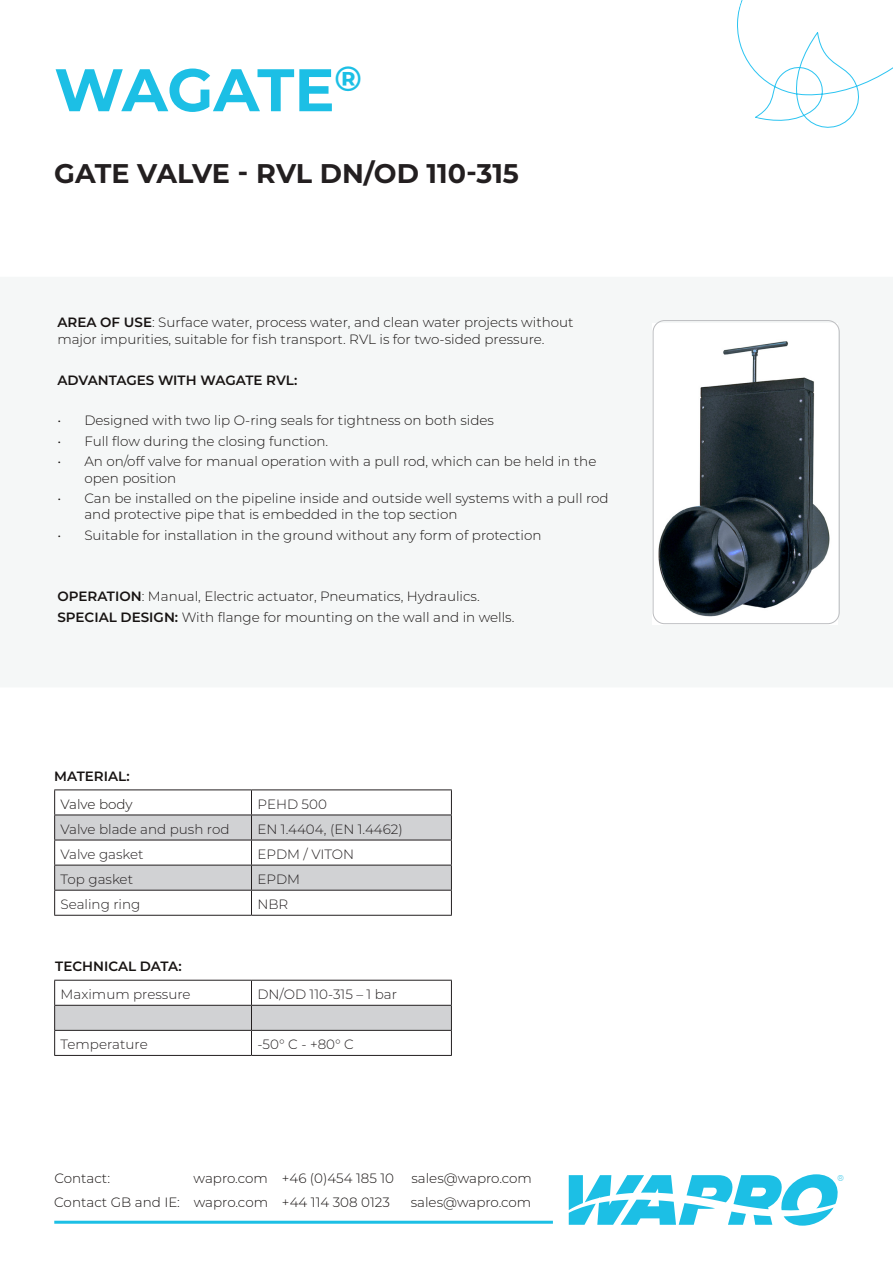
<style>
.page{position:relative;width:893px;height:1263px;background:#fff}
.page>*{position:absolute;margin:0;border:0;box-sizing:border-box;transform-origin:0 0}
.t1{font:700 60px "Montserrat";letter-spacing:-.01em;color:#1cbfe5}
.t2{font:700 27px "Montserrat";color:#231f20}
.Paragraph_Text_Brochure{font:300 13.5px/16.2px "Montserrat";color:#171312}
.Tabelltext{font:300 13.5px "Montserrat";color:#231f20}
.Prisformat{font:300 13.5px "Montserrat";color:#231f20}
.Paragraph_Text_Brochure-2{font:600 13.5px "Montserrat";color:#171312}
.t3{font:300 8.4px "Montserrat";color:#1cbfe5}
.s1{font-weight:600}
</style>
<div class="page">
<hr style="left:54px;top:1221px;width:499px;height:3px;background:#1cbfe5">
<svg style="left:569px;top:1174px;width:269px;height:52px"></svg>
<svg style="left:737px;top:0;width:156px;height:128px"></svg>
<img style="left:653px;top:323px;width:185px;height:301px">
<div style="left:653px;top:320px;width:187px;height:304px;border:1px solid #bcbdc0;border-radius:11px"></div>
<hr style="left:54px;top:789px;width:197px;height:1px;background:#231f20">
<hr style="left:251px;top:789px;width:201px;height:1px;background:#231f20">
<svg style="left:54px;top:790px;width:398px;height:125px"></svg>
<hr style="left:54px;top:915px;width:197px;height:1px;background:#231f20">
<hr style="left:251px;top:915px;width:201px;height:1px;background:#231f20">
<svg style="left:54px;top:980px;width:398px;height:75px"></svg>
<hr style="left:54px;top:1055px;width:197px;height:1px;background:#231f20">
<hr style="left:251px;top:1055px;width:201px;height:1px;background:#231f20">
<p class="t1" style="left:54px;top:47px;width:309px">WAGATE<sup>®</sup></p>
<p class="t2" style="left:54px;top:154px;width:466px">GATE VALVE - RVL DN/OD 110-315</p>
<p class="Paragraph_Text_Brochure" style="left:57px;top:314px;width:518px"><span class="s1">AREA OF USE</span>: Surface water, process water, and clean water projects without major impurities, suitable for fish transport. RVL is for two-sided pressure.</p>
<p class="Paragraph_Text_Brochure-2" style="left:57px;top:370px;width:242px">ADVANTAGES WITH WAGATE RVL:</p>
<p class="Paragraph_Text_Brochure" style="left:57px;top:412px;width:438px">• Designed with two lip O-ring seals for tightness on both sides</p>
<p class="Paragraph_Text_Brochure" style="left:57px;top:433px;width:272px">• Full flow during the closing function.</p>
<p class="Paragraph_Text_Brochure" style="left:84px;top:453px;width:513px;text-indent:-27px">• An on/off valve for manual operation with a pull rod, which can be held in the open position</p>
<p class="Paragraph_Text_Brochure" style="left:84px;top:490px;width:526px;text-indent:-27px">• Can be installed on the pipeline inside and outside well systems with a pull rod and protective pipe that is embedded in the top section</p>
<p class="Paragraph_Text_Brochure" style="left:57px;top:526px;width:486px">• Suitable for installation in the ground without any form of protection</p>
<p class="Paragraph_Text_Brochure" style="left:57px;top:588px;width:424px"><span class="s1">OPERATION</span>: Manual, Electric actuator, Pneumatics, Hydraulics.</p>
<p class="Paragraph_Text_Brochure" style="left:57px;top:608px;width:459px"><span class="s1">SPECIAL DESIGN:</span> With flange for mounting on the wall and in wells.</p>
<p class="Paragraph_Text_Brochure-2" style="left:54px;top:766px;width:77px">MATERIAL:</p>
<p class="Paragraph_Text_Brochure" style="left:61px;top:796px;width:74px">Valve body</p>
<p class="Prisformat" style="left:257px;top:795px;width:71px">PEHD 500</p>
<p class="Tabelltext" style="left:61px;top:820px;width:170px">Valve blade and push rod</p>
<p class="Prisformat" style="left:257px;top:820px;width:147px">EN 1.4404, (EN 1.4462)</p>
<p class="Tabelltext" style="left:61px;top:845px;width:84px">Valve gasket</p>
<p class="Prisformat" style="left:257px;top:845px;width:98px">EPDM / VITON</p>
<p class="Tabelltext" style="left:61px;top:870px;width:74px">Top gasket</p>
<p class="Prisformat" style="left:257px;top:870px;width:44px">EPDM</p>
<p class="Tabelltext" style="left:61px;top:895px;width:81px">Sealing ring</p>
<p class="Prisformat" style="left:257px;top:895px;width:32px">NBR</p>
<p class="Paragraph_Text_Brochure-2" style="left:55px;top:957px;width:128px">TECHNICAL DATA:</p>
<p class="Tabelltext" style="left:61px;top:985px;width:131px">Maximum pressure</p>
<p class="Prisformat" style="left:257px;top:985px;width:141px">DN/OD 110-315 – 1 bar</p>
<p class="Tabelltext" style="left:61px;top:1035px;width:89px">Temperature</p>
<p class="Prisformat" style="left:257px;top:1035px;width:98px">-50° C - +80° C</p>
<p class="Paragraph_Text_Brochure" style="left:54px;top:1170px;width:57px">Contact:</p>
<p class="Paragraph_Text_Brochure" style="left:194px;top:1170px;width:202px">wapro.com +46 (0)454 185 10</p>
<p class="Paragraph_Text_Brochure" style="left:411px;top:1170px;width:122px">sales@wapro.com</p>
<p class="t3" style="left:838px;top:1172px;width:8px">®</p>
<p class="Paragraph_Text_Brochure" style="left:54px;top:1193px;width:337px">Contact GB and IE: wapro.com +44 114 308 0123</p>
<p class="Paragraph_Text_Brochure" style="left:411px;top:1193px;width:122px">sales@wapro.com</p>
</div>
